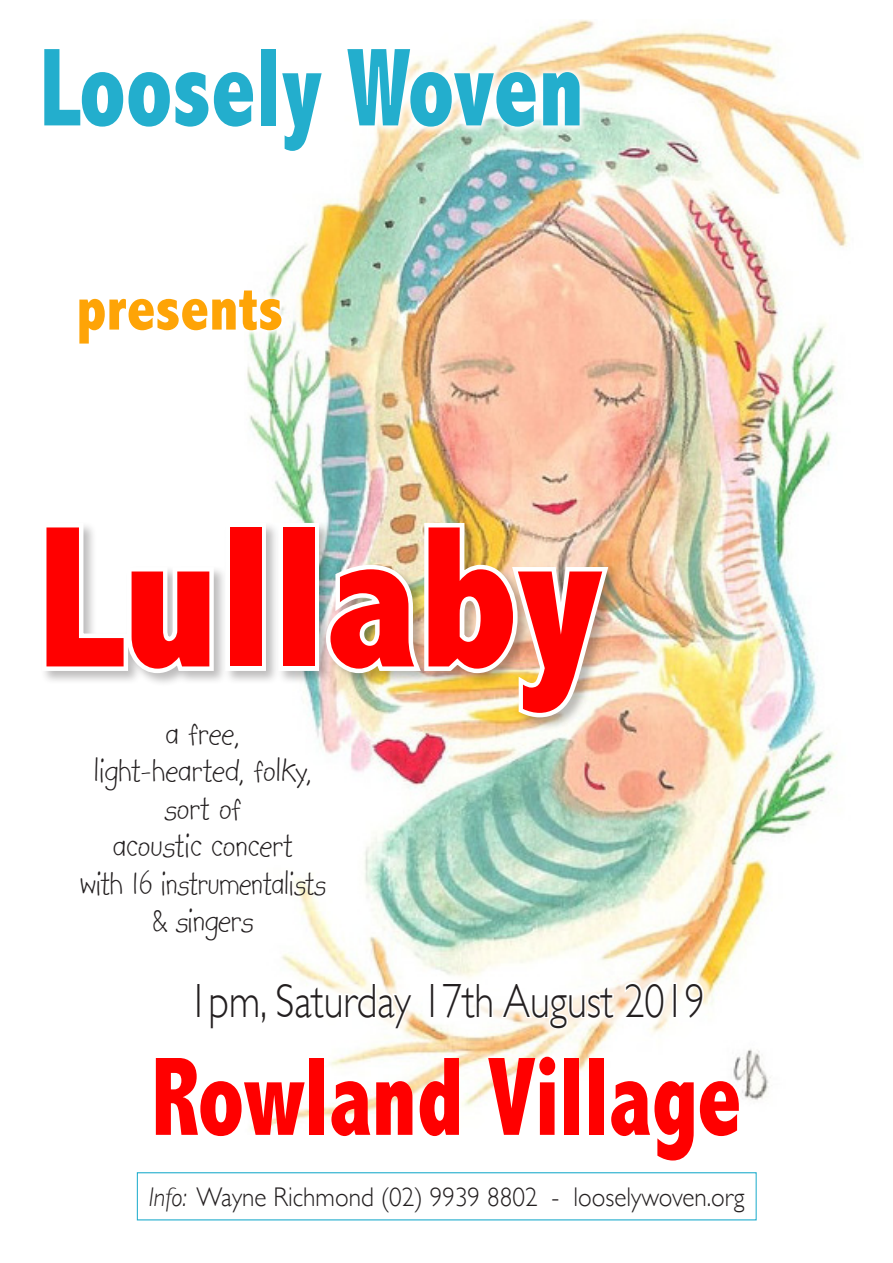
<style>
.page{position:relative;width:893px;height:1263px;background:#fff}
.page>*{position:absolute;margin:0;border:0;box-sizing:border-box;transform-origin:0 0}
.t1{font:800 condensed 204px "Abadi";color:#f00}
.t2{font:800 condensed 112.8px "Abadi";color:#f00;scale:.84 1}
.t3{font:800 condensed 112.05px "Abadi";color:#23aecd;scale:.85 1}
.t4{font:800 condensed 64.5px "Abadi";color:#fea407;scale:.95 1}
.t5{font:300 48px "Gill Sans";color:#231f20;scale:.84 1}
.t6{font:36px/37.5px "Kidprint";color:#231f20;text-align:center;scale:.93 1}
.t7{font:300 27px "Gill Sans";color:#231f20;scale:.93 1}
.s1{font-style:italic}
</style>
<div class="page">
<img style="left:247px;top:20px;width:615px;height:1112px">
<div style="left:186px;top:972px;width:528px;height:66px;background:#fff;opacity:.75"></div>
<svg style="left:208px;top:991px;width:60px;height:40px"></svg>
<svg style="left:274px;top:980px;width:142px;height:51px"></svg>
<svg style="left:440px;top:979px;width:227px;height:52px"></svg>
<svg style="left:683px;top:980px;width:22px;height:41px"></svg>
<svg style="left:247px;top:40px;width:342px;height:121px"></svg>
<div style="left:71px;top:283px;width:218px;height:68px;background:#fff"></div>
<div style="left:40px;top:521px;width:582px;height:210px;background:#231f20;opacity:.3"></div>
<svg style="left:40px;top:521px;width:178px;height:157px"></svg>
<img style="left:321px;top:518px;width:293px;height:204px">
<div style="left:137px;top:1172px;width:620px;height:48px;border:1px solid #23aecd"></div>
<p class="t3" style="left:40px;top:23px;width:642px">Loosely Woven</p>
<p class="t4" style="left:76px;top:271px;width:219px">presents</p>
<p class="t1" style="left:36px;top:480px;width:569px">Lullaby</p>
<p class="t6" style="left:94px;top:714px;width:236px">a free, light-hearted, folky, sort of</p>
<p class="t6" style="left:80px;top:827px;width:266px">acoustic concert<br>with 16 instrumentalists</p>
<p class="t6" style="left:152px;top:902px;width:111px">&amp; singers</p>
<p class="t5" style="left:188px;top:963px;width:616px">1pm, Saturday 17th August 2019</p>
<p class="t2" style="left:152px;top:1032px;width:704px">Rowland Village</p>
<p class="t7" style="left:149px;top:1175px;width:642px"><span class="s1">Info:</span> Wayne Richmond (02) 9939 8802 - looselywoven.org</p>
</div>
